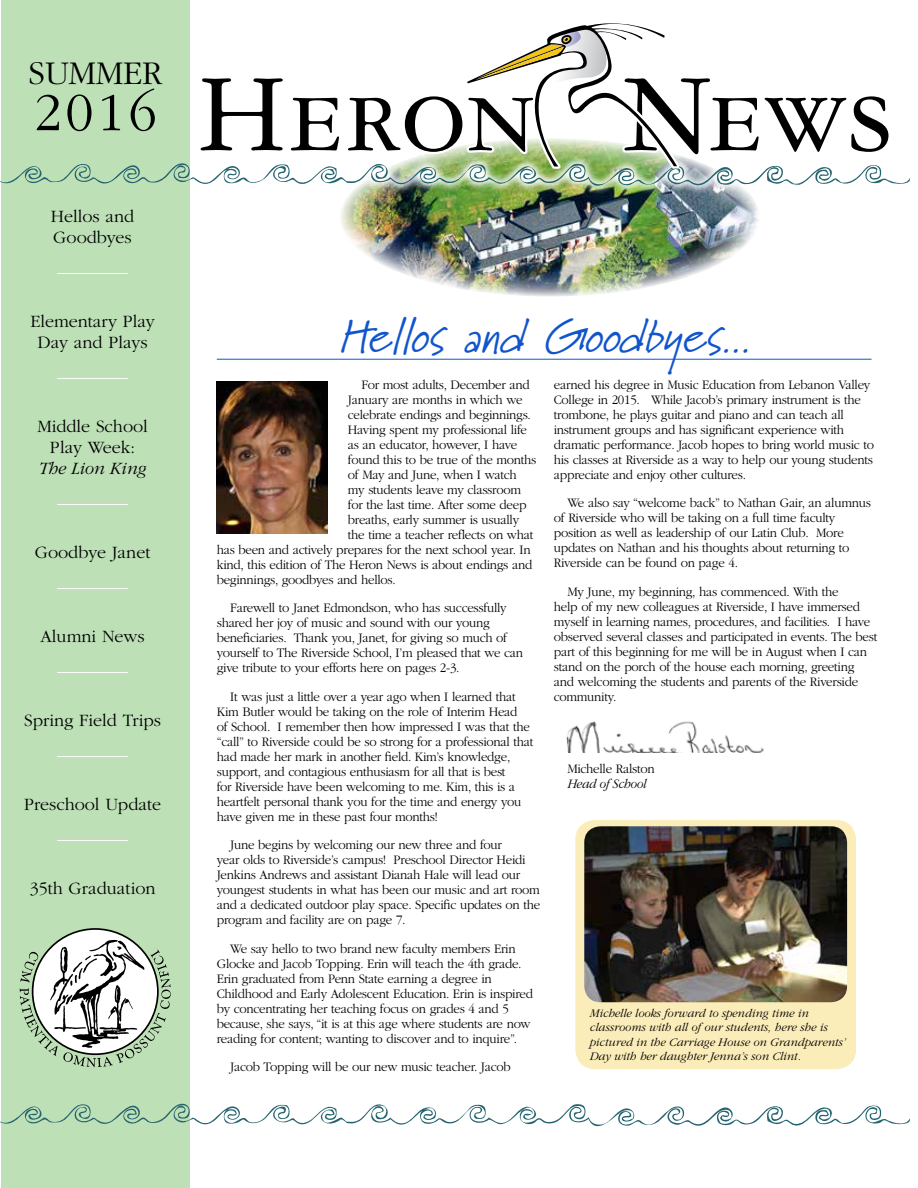
<style>
.page{position:relative;width:918px;height:1188px;background:#fff}
.page>*{position:absolute;margin:0;border:0;box-sizing:border-box;transform-origin:0 0}
.t1{font:300 55.5px "ITC Garamond Std";color:#000}
.t2{font:italic 48px "Marydale";color:#15c}
.t3{font:300 34.5px "ITC Garamond Std";letter-spacing:-.01em;color:#000}
.t4{font:300 18px/21px "ITC Garamond Std";color:#000;text-align:center}
.t5{font:italic 300 18px "ITC Garamond Std";color:#000}
.t6{font:300 18px "ITC Garamond Std";color:#fff;scale:4 1}
.t7{font:300 13.5px/15px "ITC Garamond Std";letter-spacing:-.02em;color:#000;scale:.96 1}
.t8{font:italic 300 13.5px "ITC Garamond Std";letter-spacing:-.02em;color:#000;scale:.96 1}
.t9{font:italic 300 12.15px/14.5px "ITC Garamond Std";color:#000}
</style>
<div class="page">
<div style="left:1px;top:0;width:189px;height:1188px;background:#bee0b7"></div>
<svg style="left:0;top:1103px;width:910px;height:24px"></svg>
<img style="left:341px;top:196px;width:418px;height:101px">
<svg style="left:20px;top:928px;width:151px;height:139px"></svg>
<svg style="left:0;top:23px;width:910px;height:173px"></svg>
<div style="left:579px;top:823px;width:274px;height:243px;background:#fbedb9;border-radius:16px"></div>
<div style="left:575px;top:820px;width:281px;height:249px;border:7px solid #f3c516;border-radius:16px"></div>
<hr style="left:217px;top:359px;width:655px;height:1px;background:#15c">
<img style="left:566px;top:721px;width:198px;height:31px">
<img style="left:584px;top:826px;width:263px;height:176px">
<img style="left:217px;top:382px;width:111px;height:152px">
<h3 class="t3" style="left:29px;top:54px;width:135px">SUMMER</h3>
<h1 class="t1" style="left:34px;top:83px;width:124px">2016</h1>
<h3 class="t4" style="left:51px;top:206px;width:85px;text-align:left">Hellos and<br>Goodbyes</h3>
<h3 class="t6" style="left:57px;top:262px;width:19px">—</h3>
<h3 class="t4" style="left:30px;top:311px;width:126px">Elementary Play<br>Day and Plays</h3>
<h3 class="t6" style="left:57px;top:367px;width:19px">—</h3>
<h3 class="t4" style="left:37px;top:416px;width:112px">Middle School<br>Play Week:</h3>
<h3 class="t5" style="left:39px;top:459px;width:109px">The Lion King</h3>
<h3 class="t6" style="left:57px;top:493px;width:19px">—</h3>
<h3 class="t4" style="left:35px;top:542px;width:117px">Goodbye Janet</h3>
<h3 class="t6" style="left:57px;top:577px;width:19px">—</h3>
<h3 class="t4" style="left:40px;top:626px;width:106px">Alumni News</h3>
<h3 class="t6" style="left:57px;top:661px;width:19px">—</h3>
<h3 class="t4" style="left:24px;top:710px;width:138px">Spring Field Trips</h3>
<h3 class="t6" style="left:57px;top:745px;width:19px">—</h3>
<h3 class="t4" style="left:24px;top:794px;width:139px">Preschool Update</h3>
<h3 class="t6" style="left:57px;top:829px;width:19px">—</h3>
<h3 class="t4" style="left:30px;top:878px;width:127px">35th Graduation</h3>
<h2 class="t2" style="left:338px;top:307px;width:430px">HellosandGoodbyes...</h2>
<p class="t7" style="left:361px;top:377px;width:177px">For most adults, December and</p>
<p class="t7" style="left:348px;top:392px;width:183px">January are months in which we</p>
<p class="t7" style="left:348px;top:407px;width:192px">celebrate endings and beginnings.</p>
<p class="t7" style="left:348px;top:422px;width:188px">Having spent my professional life</p>
<p class="t7" style="left:348px;top:437px;width:178px">as an educator, however, I have</p>
<p class="t7" style="left:348px;top:452px;width:198px">found this to be true of the months</p>
<p class="t7" style="left:348px;top:467px;width:177px">of May and June, when I watch</p>
<p class="t7" style="left:348px;top:482px;width:182px">my students leave my classroom</p>
<p class="t7" style="left:348px;top:497px;width:188px">for the last time. After some deep</p>
<p class="t7" style="left:348px;top:512px;width:180px">breaths, early summer is usually</p>
<p class="t7" style="left:348px;top:527px;width:195px">the time a teacher reflects on what</p>
<p class="t7" style="left:217px;top:542px;width:328px">has been and actively prepares for the next school year. In</p>
<p class="t7" style="left:217px;top:557px;width:330px">kind, this edition of The Heron News is about endings and</p>
<p class="t7" style="left:217px;top:572px;width:188px">beginnings, goodbyes and hellos.</p>
<p class="t7" style="left:217px;top:601px;width:321px;text-indent:14px">Farewell to Janet Edmondson, who has successfully shared her joy of music and sound with our young beneficiaries. Thank you, Janet, for giving so much of yourself to The Riverside School, I’m pleased that we can give tribute to your efforts here on pages 2-3.</p>
<p class="t7" style="left:217px;top:689px;width:331px;text-indent:14px">It was just a little over a year ago when I learned that Kim Butler would be taking on the role of Interim Head<br>of School. I remember then how impressed I was that the “call” to Riverside could be so strong for a professional that had made her mark in another field. Kim’s knowledge, support, and contagious enthusiasm for all that is best<br>for Riverside have been welcoming to me. Kim, this is a heartfelt personal thank you for the time and energy you have given me in these past four months!</p>
<p class="t7" style="left:217px;top:838px;width:339px;text-indent:14px">June begins by welcoming our new three and four<br>year olds to Riverside’s campus! Preschool Director Heidi Jenkins Andrews and assistant Dianah Hale will lead our youngest students in what has been our music and art room and a dedicated outdoor play space. Specific updates on the program and facility are on page 7.</p>
<p class="t7" style="left:217px;top:941px;width:331px;text-indent:14px">We say hello to two brand new faculty members Erin Glocke and Jacob Topping. Erin will teach the 4th grade.<br>Erin graduated from Penn State earning a degree in Childhood and Early Adolescent Education. Erin is inspired by concentrating her teaching focus on grades 4 and 5 because, she says, “it is at this age where students are now reading for content; wanting to discover and to inquire”.</p>
<p class="t7" style="left:230px;top:1060px;width:294px">Jacob Topping will be our new music teacher. Jacob</p>
<p class="t7" style="left:554px;top:377px;width:335px">earned his degree in Music Education from Lebanon Valley College in 2015. While Jacob’s primary instrument is the trombone, he plays guitar and piano and can teach all instrument groups and has significant experience with dramatic performance. Jacob hopes to bring world music to his classes at Riverside as a way to help our young students appreciate and enjoy other cultures.</p>
<p class="t7" style="left:554px;top:496px;width:332px;text-indent:14px">We also say “welcome back” to Nathan Gair, an alumnus of Riverside who will be taking on a full time faculty position as well as leadership of our Latin Club. More updates on Nathan and his thoughts about returning to Riverside can be found on page 4.</p>
<p class="t7" style="left:554px;top:584px;width:338px;text-indent:14px">My June, my beginning, has commenced. With the<br>help of my new colleagues at Riverside, I have immersed myself in learning names, procedures, and facilities. I have observed several classes and participated in events. The best part of this beginning for me will be in August when I can stand on the porch of the house each morning, greeting and welcoming the students and parents of the Riverside community.</p>
<p class="t7" style="left:567px;top:761px;width:93px">Michelle Ralston</p>
<p class="t8" style="left:567px;top:776px;width:84px">Head of School</p>
<p class="t9" style="left:590px;top:1006px;width:258px">Michelle looks forward to spending time in classrooms with all of our students, here she is pictured in the Carriage House on Grandparents’ Day with her daughter Jenna’s son Clint.</p>
</div>
